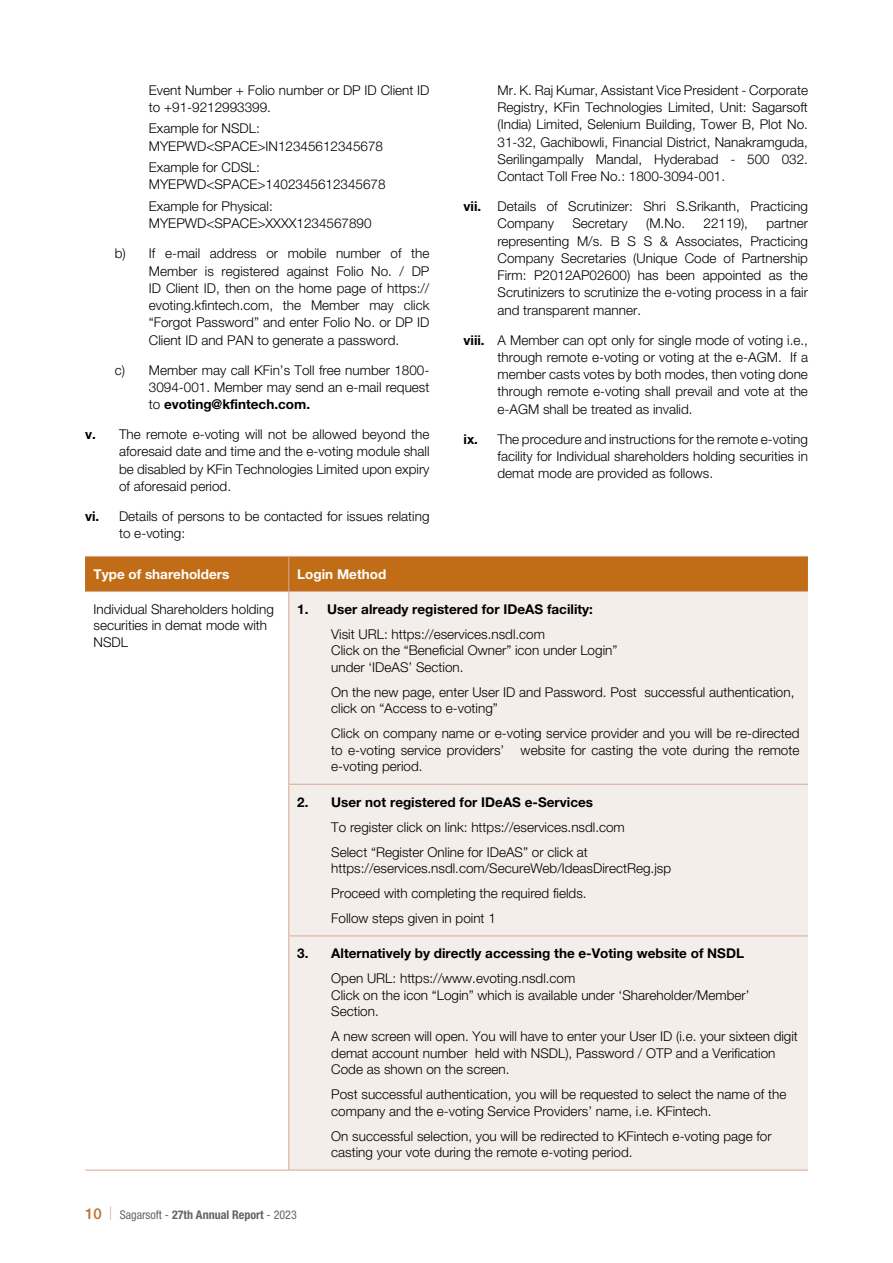
<style>
.page{position:relative;width:893px;height:1263px;background:#fff}
.page>*{position:absolute;margin:0;border:0;box-sizing:border-box;transform-origin:0 0}
.t1{font:300 13.5px/17.2px "Helvetica Neue LT Pro";color:#000}
.t2{font:700 13.5px "Helvetica Neue LT Pro";color:#000}
.t3{font:700 13.5px "Helvetica Neue LT Pro";color:#fff}
.t4{font:700 condensed 12px "Helvetica Neue LT Std";color:#636466}
.s1{font-weight:700}
.s2{font-family:"Helvetica Neue LT Pro";font-weight:500;font-stretch:normal;font-size:15px;color:#c2722d}
.s3{font-family:"Helvetica Neue LT Pro";font-weight:300;font-stretch:normal;font-size:13.5px;color:#d5aa96}
.s4{font-family:"Helvetica Neue LT Pro";font-weight:400}
</style>
<div class="page">
<div style="left:85px;top:557px;width:723px;height:34px;background:#c16d17"></div>
<div style="left:289px;top:592px;width:519px;height:578px;background:#f4eeeb"></div>
<hr style="left:85px;top:556px;width:204px;height:1px;background:#d5aa96">
<hr style="left:289px;top:556px;width:519px;height:1px;background:#d5aa96">
<hr style="left:288px;top:557px;width:1px;height:34px;background:#d5aa96">
<hr style="left:85px;top:591px;width:204px;height:1px;background:#d5aa96">
<hr style="left:289px;top:591px;width:519px;height:1px;background:#d5aa96">
<hr style="left:288px;top:592px;width:1px;height:192px;background:#d5aa96">
<hr style="left:288px;top:784px;width:520px;height:1px;background:#d5aa96">
<hr style="left:288px;top:785px;width:1px;height:150px;background:#d5aa96">
<hr style="left:288px;top:935px;width:520px;height:1px;background:#d5aa96">
<hr style="left:288px;top:936px;width:1px;height:234px;background:#d5aa96">
<hr style="left:85px;top:1170px;width:204px;height:1px;background:#d5aa96">
<hr style="left:289px;top:1170px;width:519px;height:1px;background:#d5aa96">
<p class="t1" style="left:149px;top:81px;width:282px">Event Number + Folio number or DP ID Client ID to +91-9212993399.</p>
<p class="t1" style="left:149px;top:120px;width:236px">Example for NSDL:<br>MYEPWD&lt;SPACE&gt;IN12345612345678</p>
<p class="t1" style="left:149px;top:158px;width:238px">Example for CDSL:<br>MYEPWD&lt;SPACE&gt;1402345612345678</p>
<p class="t1" style="left:149px;top:197px;width:224px">Example for Physical:<br>MYEPWD&lt;SPACE&gt;XXXX1234567890</p>
<p class="t1" style="left:149px;top:245px;width:282px;text-align:justify;text-indent:-34px">b) If e-mail address or mobile number of the Member is registered against Folio No. / DP ID Client ID, then on the home page of https:// evoting.kfintech.com, the Member may click “Forgot Password” and enter Folio No. or DP ID Client ID and PAN to generate a password.</p>
<p class="t1" style="left:149px;top:361px;width:282px;text-align:justify;text-indent:-34px">c) Member may call KFin’s Toll free number 1800- 3094-001. Member may send an e-mail request to <span class="s1">evoting@kfintech.com.</span></p>
<p class="t1" style="left:119px;top:425px;width:312px;text-align:justify;text-indent:-34px"><span class="s1">v.</span> The remote e-voting will not be allowed beyond the aforesaid date and time and the e-voting module shall be disabled by KFin Technologies Limited upon expiry of aforesaid period.</p>
<p class="t1" style="left:119px;top:507px;width:312px;text-indent:-34px"><span class="s1">vi.</span> Details of persons to be contacted for issues relating to e-voting:</p>
<p class="t1" style="left:497px;top:81px;width:312px;text-align:justify">Mr. K. Raj Kumar, Assistant Vice President - Corporate Registry, KFin Technologies Limited, Unit: Sagarsoft (India) Limited, Selenium Building, Tower B, Plot No.<br>31-32, Gachibowli, Financial District, Nanakramguda, Serilingampally Mandal, Hyderabad - 500 032.<br>Contact Toll Free No.: 1800-3094-001.</p>
<p class="t1" style="left:497px;top:197px;width:312px;text-indent:-34px"><span class="s1">vii.</span> Details of Scrutinizer: Shri S.Srikanth, Practicing<br>Company</p>
<p class="t1" style="left:572px;top:215px;width:57px">Secretary</p>
<p class="t1" style="left:646px;top:215px;width:41px">(M.No.</p>
<p class="t1" style="left:703px;top:215px;width:46px">22119),</p>
<p class="t1" style="left:497px;top:215px;width:312px;text-align:justify;text-indent:269px">partner representing M/s. B S S &amp; Associates, Practicing Company Secretaries (Unique Code of Partnership Firm: P2012AP02600) has been appointed as the Scrutinizers to scrutinize the e-voting process in a fair and transparent manner.</p>
<p class="t1" style="left:497px;top:331px;width:312px;text-align:justify;text-indent:-34px"><span class="s1">viii.</span> A Member can opt only for single mode of voting i.e., through remote e-voting or voting at the e-AGM. If a member casts votes by both modes, then voting done through remote e-voting shall prevail and vote at the e-AGM shall be treated as invalid.</p>
<p class="t1" style="left:497px;top:430px;width:312px;text-align:justify;text-indent:-34px"><span class="s1">ix.</span> The procedure and instructions for the remote e-voting facility for Individual shareholders holding securities in demat mode are provided as follows.</p>
<p class="t3" style="left:94px;top:566px;width:137px">Type of shareholders</p>
<p class="t3" style="left:297px;top:566px;width:90px">Login Method</p>
<p class="t1" style="left:94px;top:601px;width:182px;line-height:16.5px">Individual Shareholders holding securities in demat mode with<br>NSDL</p>
<p class="t2" style="left:297px;top:601px;width:297px">1. User already registered for IDeAS facility:</p>
<p class="t1" style="left:331px;top:626px;width:288px;line-height:16.5px">Visit URL: https://eservices.nsdl.com<br>Click on the “Beneficial Owner” icon under Login” under ‘IDeAS’ Section.</p>
<p class="t1" style="left:331px;top:684px;width:465px;line-height:16.5px">On the new page, enter User ID and Password. Post successful authentication, click on “Access to e-voting”</p>
<p class="t1" style="left:331px;top:725px;width:470px;line-height:16.5px;text-align:justify">Click on company name or e-voting service provider and you will be re-directed to e-voting service providers’ website for casting the vote during the remote e-voting period.</p>
<p class="t2" style="left:297px;top:793px;width:297px">2. User not registered for IDeAS e-Services</p>
<p class="t1" style="left:331px;top:814px;width:295px;line-height:25px">To register click on link: https://eservices.nsdl.com<br>Select “Register Online for IDeAS” or click at</p>
<p class="t1" style="left:331px;top:855px;width:341px;line-height:25px">https://eservices.nsdl.com/SecureWeb/IdeasDirectReg.jsp<br>Proceed with completing the required fields.<br>Follow steps given in point 1</p>
<p class="t2" style="left:297px;top:945px;width:448px">3. Alternatively by directly accessing the e-Voting website of NSDL</p>
<p class="t1" style="left:331px;top:970px;width:420px;line-height:16.5px">Open URL: https://www.evoting.nsdl.com<br>Click on the icon “Login” which is available under ‘Shareholder/Member’<br>Section.</p>
<p class="t1" style="left:331px;top:1028px;width:468px;line-height:16.5px">A new screen will open. You will have to enter your User ID (i.e. your sixteen digit demat account number held with NSDL), Password / OTP and a Verification<br>Code as shown on the screen.</p>
<p class="t1" style="left:331px;top:1086px;width:457px;line-height:16.5px">Post successful authentication, you will be requested to select the name of the company and the e-voting Service Providers’ name, i.e. KFintech.</p>
<p class="t1" style="left:331px;top:1127px;width:442px;line-height:16.5px">On successful selection, you will be redirected to KFintech e-voting page for casting your vote during the remote e-voting period.</p>
<p class="t4" style="left:85px;top:1207px;width:213px"><span class="s2">10</span> <span class="s3">|</span> <span class="s4">Sagarsoft -</span> 27th Annual Report <span class="s4">- 2023</span></p>
</div>
